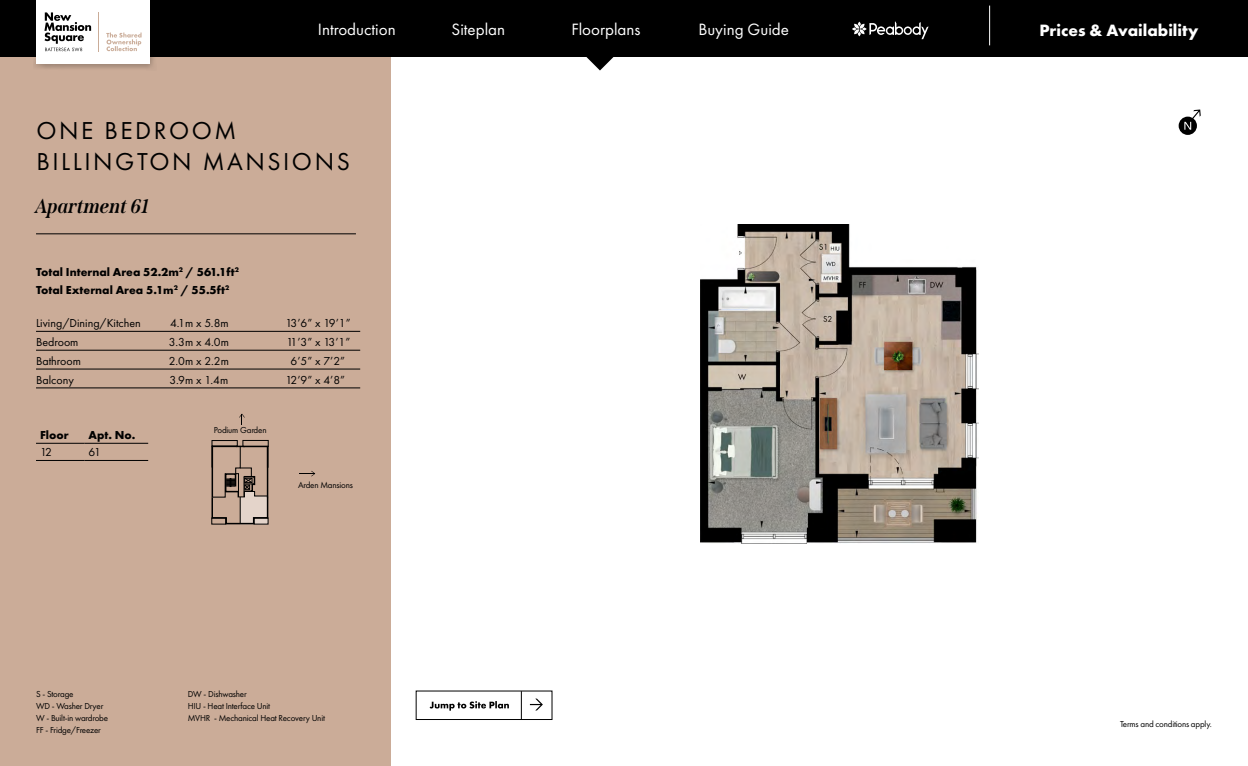
<style>
.page{position:relative;width:1248px;height:766px;background:#fff}
.page>*{position:absolute;margin:0;border:0;box-sizing:border-box;transform-origin:0 0}
.H1_Headers{font:25.4px "Futura PT";letter-spacing:.1em;color:#000}
.t1{font:italic 700 20px "Span";color:#000}
.t2{font:17px "Futura PT";color:#fff}
.t3{font:700 17px "Futura PT";color:#fff}
.Dims{font:12px "Futura PT";color:#000}
.Dims-2{font:700 12px "Futura PT";color:#000}
.Abbreviations{font:9px "Futura PT";letter-spacing:-.02em;color:#000}
</style>
<div class="page">
<div style="left:0;top:47px;width:390px;height:718px;background:#cbac98"></div>
<hr style="left:36px;top:331px;width:324px;height:1px;background:#000">
<hr style="left:36px;top:350px;width:324px;height:1px;background:#000">
<hr style="left:36px;top:369px;width:324px;height:1px;background:#000">
<hr style="left:36px;top:387px;width:324px;height:1px;background:#000">
<hr style="left:36px;top:443px;width:49px;height:1px;background:#000">
<hr style="left:85px;top:443px;width:63px;height:1px;background:#000">
<hr style="left:36px;top:460px;width:49px;height:1px;background:#000">
<hr style="left:85px;top:460px;width:63px;height:1px;background:#000">
<hr style="left:36px;top:233px;width:320px;height:1px;background:#000">
<svg style="left:211px;top:445px;width:58px;height:80px"></svg>
<div style="left:212px;top:440px;width:25px;height:6px;border:1px solid #000"></div>
<div style="left:254px;top:517px;width:14px;height:7px;border:1px solid #000"></div>
<div style="left:211px;top:517px;width:15px;height:7px;border:1px solid #000"></div>
<div style="left:243px;top:440px;width:25px;height:6px;border:1px solid #000"></div>
<hr style="left:211px;top:445px;width:2px;height:52px;background:#000">
<hr style="left:267px;top:446px;width:1px;height:51px;background:#000">
<svg style="left:239px;top:413px;width:6px;height:12px"></svg>
<svg style="left:299px;top:470px;width:16px;height:6px"></svg>
<div style="left:1178px;top:117px;width:18px;height:18px;background:#000;border-radius:50%"></div>
<svg style="left:1184px;top:109px;width:16px;height:21px"></svg>
<svg style="left:416px;top:690px;width:136px;height:29px"></svg>
<img style="left:700px;top:225px;width:278px;height:318px">
<div style="left:0;top:0;width:1247px;height:57px;background:#000"></div>
<hr style="left:989px;top:6px;width:1px;height:39px;background:#fff">
<div style="left:33px;top:0;width:124px;height:71px;background:#000;opacity:.25"></div>
<div style="left:36px;top:0;width:113px;height:63px;background:#fff"></div>
<svg style="left:44px;top:12px;width:47px;height:39px"></svg>
<svg style="left:106px;top:32px;width:35px;height:19px"></svg>
<hr style="left:99px;top:12px;width:1px;height:39px;background:#caac98">
<svg style="left:586px;top:57px;width:28px;height:13px"></svg>
<svg style="left:852px;top:22px;width:76px;height:17px"></svg>
<p class="t2" style="left:318px;top:19px;width:79px">Introduction</p>
<p class="t2" style="left:451px;top:19px;width:55px">Siteplan</p>
<p class="t2" style="left:571px;top:19px;width:71px">Floorplans</p>
<p class="t2" style="left:698px;top:19px;width:92px">Buying Guide</p>
<p class="t3" style="left:1039px;top:20px;width:160px">Prices &amp; Availability</p>
<p class="H1_Headers" style="left:36px;top:115px;width:201px">ONE BEDROOM</p>
<p class="H1_Headers" style="left:36px;top:147px;width:315px">BILLINGTON MANSIONS</p>
<p class="t1" style="left:36px;top:194px;width:116px">Apartment 61</p>
<p class="Dims-2" style="left:36px;top:264px;width:204px">Total Internal Area 52.2m<sup>2</sup> / 561.1ft<sup>2</sup></p>
<p class="Dims-2" style="left:36px;top:282px;width:195px">Total External Area 5.1m<sup>2</sup> / 55.5ft<sup>2</sup></p>
<p class="Dims" style="left:36px;top:316px;width:106px">Living/Dining/Kitchen</p>
<p class="Dims" style="left:170px;top:316px;width:60px">4.1m x 5.8m</p>
<p class="Dims" style="left:285px;top:316px;width:67px">13’6” x 19’1”</p>
<p class="Dims" style="left:36px;top:334px;width:44px">Bedroom</p>
<p class="Dims" style="left:169px;top:334px;width:61px">3.3m x 4.0m</p>
<p class="Dims" style="left:286px;top:334px;width:65px">11’3” x 13’1”</p>
<p class="Dims" style="left:36px;top:353px;width:46px">Bathroom</p>
<p class="Dims" style="left:169px;top:353px;width:62px">2.0m x 2.2m</p>
<p class="Dims" style="left:290px;top:353px;width:56px">6’5” x 7’2”</p>
<p class="Dims" style="left:36px;top:372px;width:39px">Balcony</p>
<p class="Dims" style="left:169px;top:372px;width:60px">3.9m x 1.4m</p>
<p class="Dims" style="left:285px;top:372px;width:61px">12’9” x 4’8”</p>
<p class="Dims-2" style="left:40px;top:427px;width:30px">Floor</p>
<p class="Dims-2" style="left:89px;top:427px;width:48px">Apt. No.</p>
<p class="Dims" style="left:40px;top:445px;width:13px">12</p>
<p class="Dims" style="left:89px;top:445px;width:14px">61</p>
<p class="Abbreviations" style="left:214px;top:425px;width:54px">Podium Garden</p>
<p class="Abbreviations" style="left:298px;top:479px;width:56px">Arden Mansions</p>
<p class="Abbreviations" style="left:36px;top:688px;width:39px">S - Storage</p>
<p class="Abbreviations" style="left:36px;top:700px;width:69px">WD - Washer Dryer</p>
<p class="Abbreviations" style="left:36px;top:712px;width:74px">W - Built-in wardrobe</p>
<p class="Abbreviations" style="left:36px;top:724px;width:66px">FF - Fridge/Freezer</p>
<p class="Abbreviations" style="left:188px;top:688px;width:60px">DW - Dishwasher</p>
<p class="Abbreviations" style="left:188px;top:700px;width:84px">HIU - Heat Interface Unit</p>
<p class="Abbreviations" style="left:188px;top:712px;width:139px">MVHR - Mechanical Heat Recovery Unit</p>
<p class="Abbreviations" style="left:1119px;top:718px;width:93px">Terms and conditions apply.</p>
</div>
